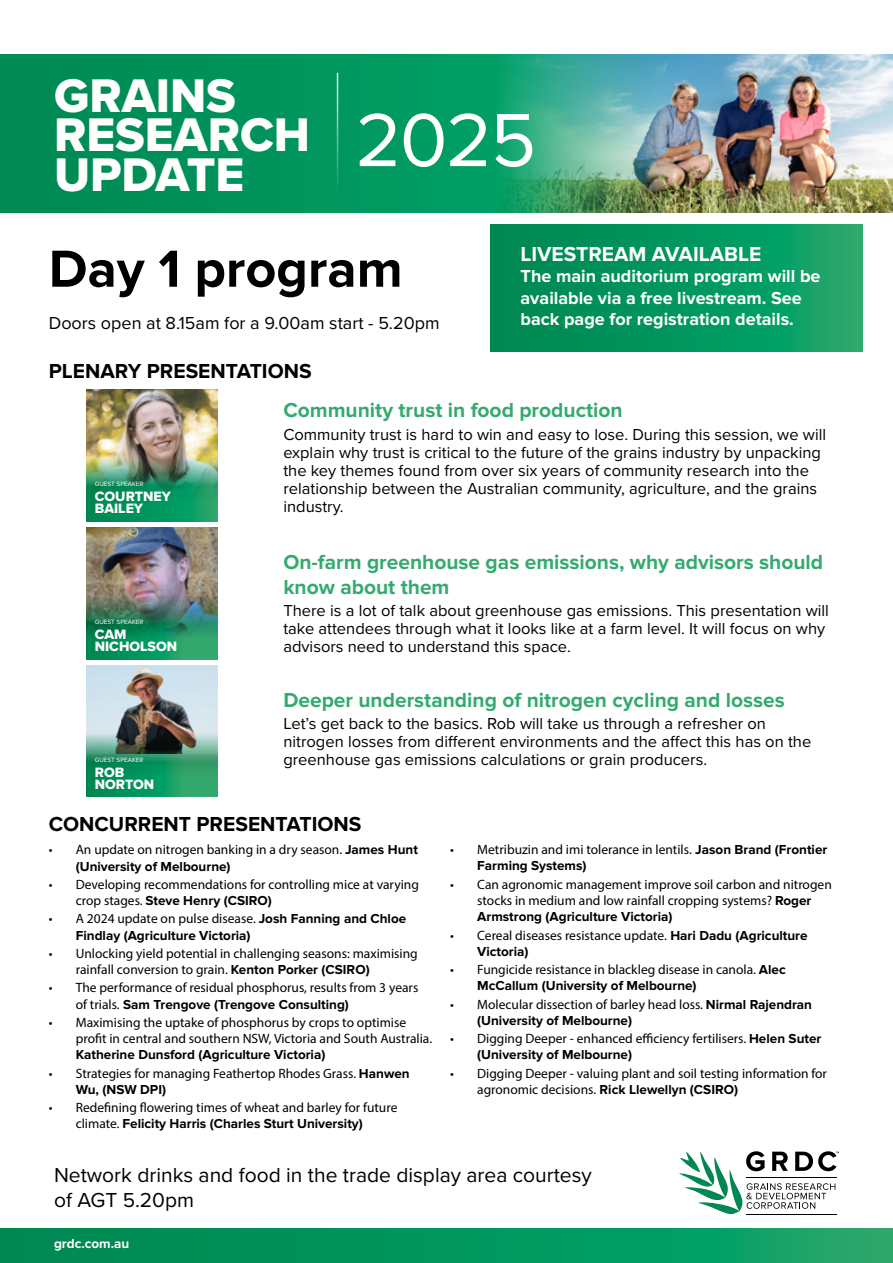
<style>
.page{position:relative;width:893px;height:1263px;background:#fff}
.page>*{position:absolute;margin:0;border:0;box-sizing:border-box;transform-origin:0 0}
.t1{font:78px "Proxima Nova";color:#fff}
.t2{font:700 54px "Proxima Nova";color:#000}
.t3{font:48.9px/39.8px "Proxima Nova Extrabld";color:#fff}
.t4{font:700 21px/25.2px "Proxima Nova";color:#35aa6e}
.t5{font:21px/25.2px "Proxima Nova";color:#000}
.t6{font:700 21px "Proxima Nova";color:#000}
.t7{font:700 21px "Proxima Nova";color:#fff}
.t8{font:700 18px/21.6px "Proxima Nova";color:#fff}
.t9{font:18px "Proxima Nova";color:#000}
.t10{font:16.5px/18px "Proxima Nova";color:#000}
.t11{font:14.1px/11.6px "Proxima Nova Extrabld";color:#fff}
.t12{font:13.5px/16.2px "Myriad Pro";color:#000}
.t13{font:700 13.5px "Proxima Nova";color:#000}
.t14{font:700 13.5px "Proxima Nova";color:#fff}
.t15{font:6.45px "Proxima Nova";color:#fff}
.s1{font-family:"Proxima Nova";font-weight:700}
.s2{font-family:"Myriad Pro";font-weight:400}
</style>
<div class="page">
<svg style="left:0;top:1229px;width:893px;height:34px;background:#05965e"></svg>
<div style="left:0;top:54px;width:893px;height:159px;background:#00915a"></div>
<img style="left:427px;top:54px;width:466px;height:159px">
<hr style="left:337px;top:73px;width:1px;height:121px;background:#fff">
<hr style="left:746px;top:1214px;width:90px;height:1px;background:#000">
<svg style="left:679px;top:1151px;width:160px;height:63px"></svg>
<svg style="left:490px;top:224px;width:372px;height:127px;background:#06965e"></svg>
<img style="left:86px;top:390px;width:132px;height:62px">
<img style="left:86px;top:452px;width:132px;height:69px">
<img style="left:86px;top:528px;width:132px;height:61px">
<img style="left:86px;top:589px;width:132px;height:70px">
<img style="left:86px;top:666px;width:132px;height:61px">
<svg style="left:86px;top:727px;width:132px;height:70px;background:#358a66"></svg>
<h3 class="t3" style="left:54px;top:75px;width:258px">GRAINS<br>RESEARCH<br>UPDATE</h3>
<h1 class="t1" style="left:355px;top:82px;width:182px">2025</h1>
<h2 class="t2" style="left:49px;top:238px;width:355px">Day 1 program</h2>
<h3 class="t7" style="left:520px;top:242px;width:242px">LIVESTREAM AVAILABLE</h3>
<h3 class="t8" style="left:520px;top:266px;width:301px">The main auditorium program will be available via a free livestream. See back page for registration details.</h3>
<h3 class="t9" style="left:49px;top:310px;width:392px">Doors open at 8.15am for a 9.00am start - 5.20pm</h3>
<h3 class="t6" style="left:49px;top:359px;width:264px">PLENARY PRESENTATIONS</h3>
<p class="t15" style="left:95px;top:479px;width:50px">GUEST SPEAKER</p>
<p class="t11" style="left:95px;top:490px;width:78px">COURTNEY<br>BAILEY</p>
<p class="t15" style="left:95px;top:617px;width:50px">GUEST SPEAKER</p>
<p class="t11" style="left:95px;top:628px;width:84px">CAM<br>NICHOLSON</p>
<p class="t15" style="left:95px;top:755px;width:50px">GUEST SPEAKER</p>
<p class="t11" style="left:95px;top:766px;width:61px">ROB<br>NORTON</p>
<h3 class="t4" style="left:283px;top:398px;width:341px">Community trust in food production</h3>
<p class="t10" style="left:283px;top:424px;width:544px">Community trust is hard to win and easy to lose. During this session, we will explain why trust is critical to the future of the grains industry by unpacking the key themes found from over six years of community research into the relationship between the Australian community, agriculture, and the grains industry.</p>
<h3 class="t4" style="left:283px;top:550px;width:541px">On-farm greenhouse gas emissions, why advisors should know about them</h3>
<p class="t10" style="left:283px;top:601px;width:547px">There is a lot of talk about greenhouse gas emissions. This presentation will take attendees through what it looks like at a farm level. It will focus on why advisors need to understand this space.</p>
<h3 class="t4" style="left:283px;top:688px;width:503px">Deeper understanding of nitrogen cycling and losses</h3>
<p class="t10" style="left:283px;top:714px;width:529px">Let’s get back to the basics. Rob will take us through a refresher on nitrogen losses from different environments and the affect this has on the greenhouse gas emissions calculations or grain producers.</p>
<h3 class="t6" style="left:49px;top:812px;width:314px">CONCURRENT PRESENTATIONS</h3>
<p class="t12" style="left:49px;top:841px;width:371px">• An update on nitrogen banking in a dry season. <span class="s1">James Hunt</span></p>
<p class="t13" style="left:76px;top:858px;width:156px">(University of Melbourne)</p>
<p class="t12" style="left:49px;top:876px;width:372px">• Developing recommendations for controlling mice at varying</p>
<p class="t13" style="left:76px;top:893px;width:198px"><span class="s2">crop stages.</span> Steve Henry (CSIRO)</p>
<p class="t12" style="left:49px;top:910px;width:359px">• A 2024 update on pulse disease. <span class="s1">Josh Fanning and Chloe</span></p>
<p class="t13" style="left:76px;top:927px;width:176px">Findlay (Agriculture Victoria)</p>
<p class="t12" style="left:76px;top:945px;width:344px;text-indent:-27px">• Unlocking yield potential in challenging seasons: maximising rainfall conversion to grain. <span class="s1">Kenton Porker (CSIRO)</span></p>
<p class="t12" style="left:49px;top:979px;width:371px">• The performance of residual phosphorus, results from 3 years</p>
<p class="t13" style="left:76px;top:996px;width:275px"><span class="s2">of trials.</span> Sam Trengove (Trengove Consulting)</p>
<p class="t12" style="left:76px;top:1014px;width:358px;text-indent:-27px">• Maximising the uptake of phosphorus by crops to optimise profit in central and southern NSW, Victoria and South Australia.</p>
<p class="t13" style="left:76px;top:1047px;width:251px">Katherine Dunsford (Agriculture Victoria)</p>
<p class="t12" style="left:49px;top:1065px;width:362px">• Strategies for managing Feathertop Rhodes Grass. <span class="s1">Hanwen</span></p>
<p class="t13" style="left:76px;top:1081px;width:92px">Wu, (NSW DPI)</p>
<p class="t12" style="left:49px;top:1099px;width:350px">• Redefining flowering times of wheat and barley for future</p>
<p class="t13" style="left:76px;top:1116px;width:289px"><span class="s2">climate.</span> Felicity Harris (Charles Sturt University)</p>
<p class="t12" style="left:450px;top:841px;width:379px">• Metribuzin and imi tolerance in lentils. <span class="s1">Jason Brand (Frontier</span></p>
<p class="t13" style="left:477px;top:858px;width:111px">Farming Systems)</p>
<p class="t12" style="left:450px;top:876px;width:383px;text-align:center">• Can agronomic management improve soil carbon and nitrogen stocks in medium and low rainfall cropping systems? <span class="s1">Roger</span></p>
<p class="t13" style="left:477px;top:909px;width:197px">Armstrong (Agriculture Victoria)</p>
<p class="t12" style="left:450px;top:927px;width:359px">• Cereal diseases resistance update. <span class="s1">Hari Dadu (Agriculture</span></p>
<p class="t13" style="left:477px;top:943px;width:53px">Victoria)</p>
<p class="t12" style="left:450px;top:961px;width:337px">• Fungicide resistance in blackleg disease in canola. <span class="s1">Alec</span></p>
<p class="t13" style="left:477px;top:978px;width:221px">McCallum (University of Melbourne)</p>
<p class="t12" style="left:450px;top:996px;width:363px">• Molecular dissection of barley head loss. <span class="s1">Nirmal Rajendran</span></p>
<p class="t13" style="left:477px;top:1012px;width:156px">(University of Melbourne)</p>
<p class="t12" style="left:450px;top:1030px;width:373px">• Digging Deeper - enhanced efficiency fertilisers. <span class="s1">Helen Suter</span></p>
<p class="t13" style="left:477px;top:1047px;width:156px">(University of Melbourne)</p>
<p class="t12" style="left:450px;top:1065px;width:378px">• Digging Deeper - valuing plant and soil testing information for</p>
<p class="t13" style="left:477px;top:1081px;width:262px"><span class="s2">agronomic decisions.</span> Rick Llewellyn (CSIRO)</p>
<h3 class="t5" style="left:54px;top:1161px;width:539px">Network drinks and food in the trade display area courtesy of AGT 5.20pm</h3>
<p class="t14" style="left:54px;top:1236px;width:77px">grdc.com.au</p>
</div>
